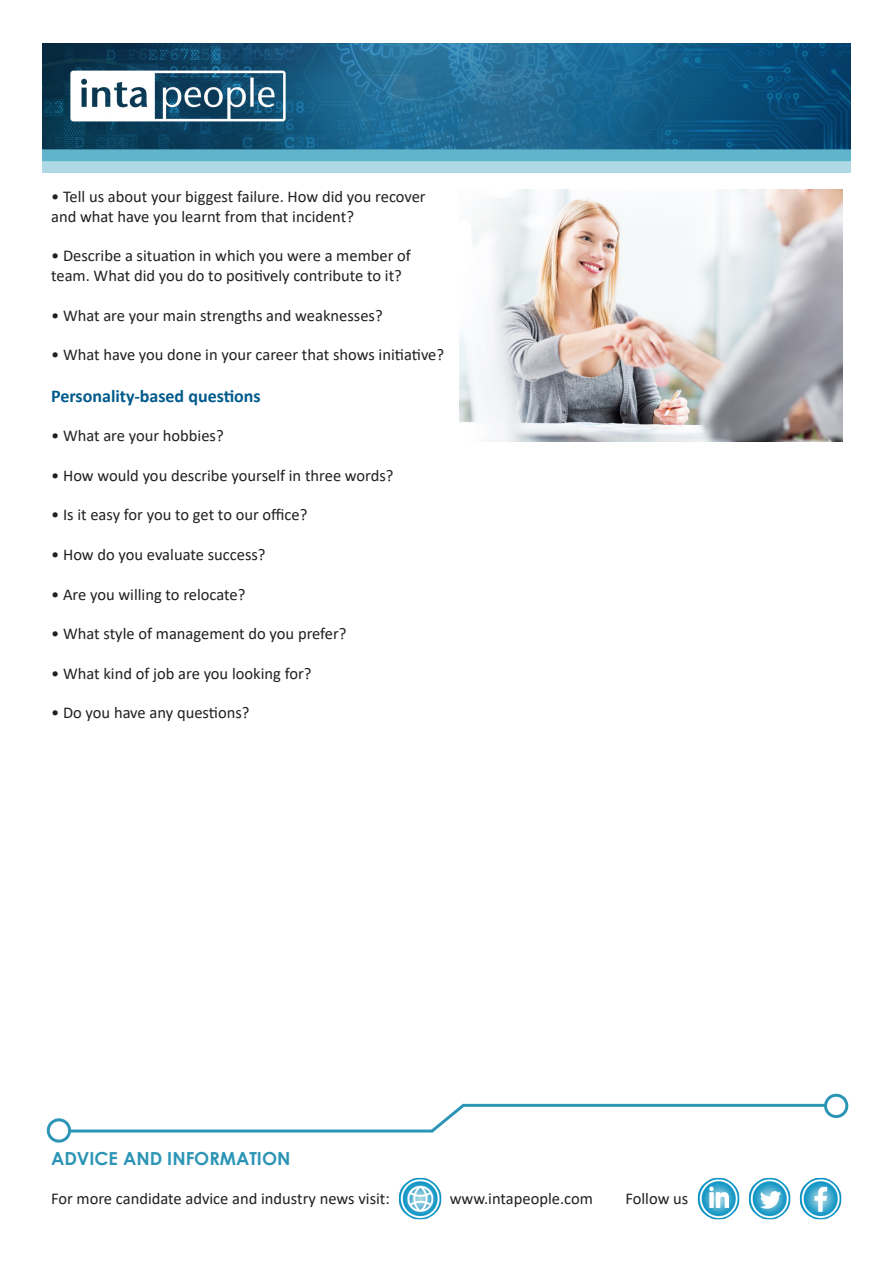
<style>
.page{position:relative;width:893px;height:1263px;background:#fff}
.page>*{position:absolute;margin:0;border:0;box-sizing:border-box;transform-origin:0 0}
.t1{font:700 18px "Calibri";color:#005a8c}
.t2{font:700 18px "Century Gothic";color:#2c95b5}
.t3{font:16.5px/19.8px "Calibri";color:#231f20}
</style>
<div class="page">
<img style="left:459px;top:189px;width:383px;height:252px">
<img style="left:43px;top:43px;width:807px;height:129px">
<div style="left:824px;top:1094px;width:24px;height:24px;border:3px solid #2c95b5;border-radius:50%"></div>
<hr style="left:463px;top:1104px;width:362px;height:3px;background:#2c95b5">
<div style="left:47px;top:1118px;width:24px;height:25px;border:3px solid #2c95b5;border-radius:50%"></div>
<hr style="left:70px;top:1129px;width:362px;height:3px;background:#2c95b5">
<svg style="left:427px;top:1103px;width:41px;height:30px"></svg>
<img style="left:799px;top:1178px;width:43px;height:42px">
<img style="left:697px;top:1178px;width:43px;height:42px">
<img style="left:748px;top:1178px;width:43px;height:42px">
<img style="left:399px;top:1178px;width:42px;height:42px">
<p class="t3" style="left:51px;top:186px;width:376px">• Tell us about your biggest failure. How did you recover and what have you learnt from that incident?</p>
<p class="t3" style="left:51px;top:245px;width:361px">• Describe a situation in which you were a member of team. What did you do to positively contribute to it?</p>
<p class="t3" style="left:51px;top:305px;width:333px">• What are your main strengths and weaknesses?</p>
<p class="t3" style="left:51px;top:344px;width:395px">• What have you done in your career that shows initiative?</p>
<p class="t1" style="left:51px;top:383px;width:211px">Personality-based questions</p>
<p class="t3" style="left:51px;top:425px;width:174px">• What are your hobbies?</p>
<p class="t3" style="left:51px;top:465px;width:344px">• How would you describe yourself in three words?</p>
<p class="t3" style="left:51px;top:504px;width:258px">• Is it easy for you to get to our office?</p>
<p class="t3" style="left:51px;top:544px;width:216px">• How do you evaluate success?</p>
<p class="t3" style="left:51px;top:584px;width:196px">• Are you willing to relocate?</p>
<p class="t3" style="left:51px;top:623px;width:297px">• What style of management do you prefer?</p>
<p class="t3" style="left:51px;top:663px;width:262px">• What kind of job are you looking for?</p>
<p class="t3" style="left:51px;top:702px;width:200px">• Do you have any questions?</p>
<p class="t2" style="left:51px;top:1144px;width:241px">ADVICE AND INFORMATION</p>
<p class="t3" style="left:51px;top:1188px;width:340px">For more candidate advice and industry news visit:</p>
<p class="t3" style="left:450px;top:1188px;width:145px">www.intapeople.com</p>
<p class="t3" style="left:625px;top:1188px;width:64px">Follow us</p>
</div>
